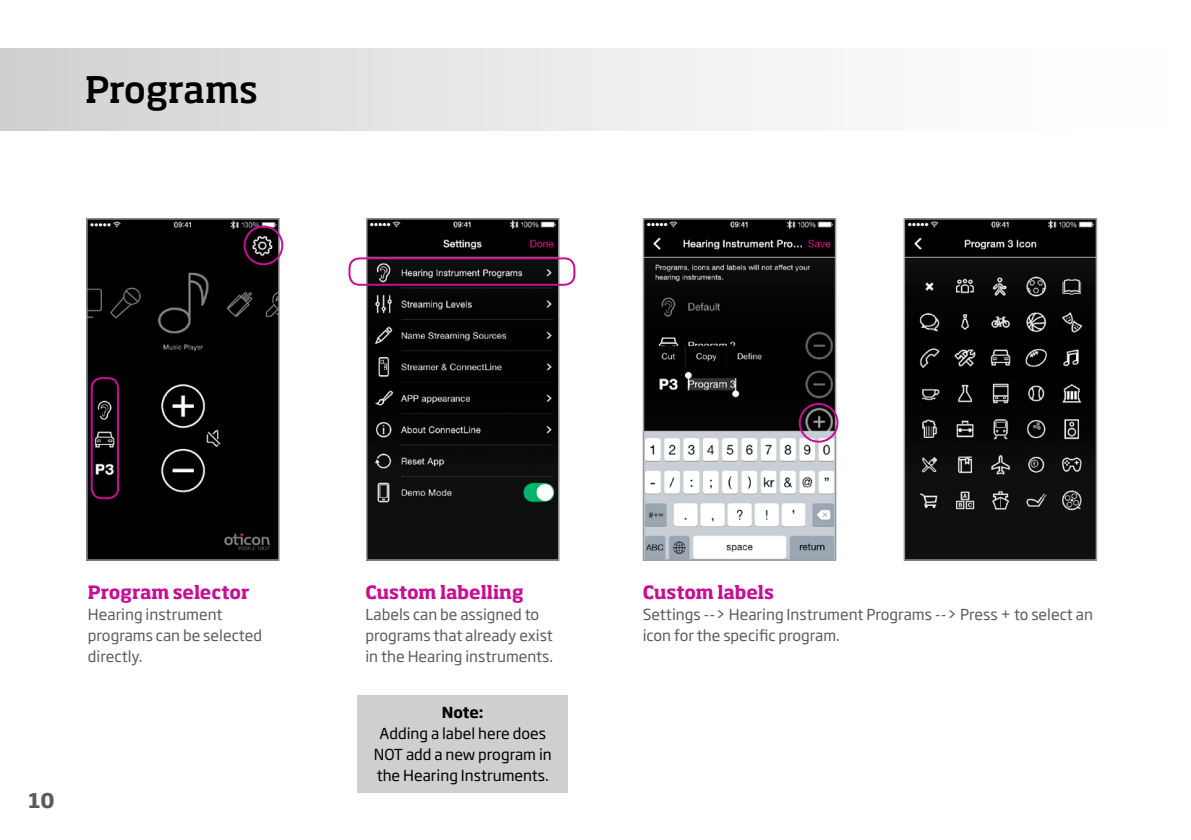
<style>
.page{position:relative;width:1191px;height:840px;background:#fff}
.page>*{position:absolute;margin:0;border:0;box-sizing:border-box;transform-origin:0 0}
.t1{font:500 36px "Soho Pro";color:#000}
.t2{font:700 20px "Soho Gothic Pro";color:#5b5b5a}
.t3{font:700 18px "Soho Pro";letter-spacing:-.005em;color:#c90e96}
.t4{font:15px/21px "Soho Gothic Pro";color:#5b5b5a}
.t5{font:15px/21px "Soho Gothic Pro";color:#000;text-align:center}
.t6{font:700 15px "Soho Gothic Pro";color:#000}
</style>
<div class="page">
<div style="left:0;top:48px;width:1191px;height:82px;background:linear-gradient(to right,#d2d3d3,#fff)"></div>
<svg style="left:643px;top:218px;width:193px;height:342px"></svg>
<svg style="left:86px;top:218px;width:194px;height:342px;background:#0a090a"></svg>
<svg style="left:798px;top:403px;width:40px;height:39px;background:#694e64"></svg>
<svg style="left:244px;top:225px;width:39px;height:40px;background:#4a2e43"></svg>
<svg style="left:366px;top:218px;width:193px;height:342px;background:#131313"></svg>
<svg style="left:348px;top:257px;width:227px;height:28px;background:#50384a"></svg>
<svg style="left:91px;top:377px;width:28px;height:122px;background:#33152a"></svg>
<svg style="left:903px;top:218px;width:194px;height:342px;background:#191919"></svg>
<div style="left:358px;top:694px;width:210px;height:98px;background:#cfcfcf"></div>
<h1 class="t1" style="left:85px;top:64px;width:175px">Programs</h1>
<p class="t3" style="left:88px;top:578px;width:163px">Program selector</p>
<p class="t4" style="left:88px;top:602px;width:176px">Hearing instrument programs can be selected directly.</p>
<h2 class="t2" style="left:28px;top:783px;width:28px">10</h2>
<p class="t3" style="left:365px;top:578px;width:160px">Custom labelling</p>
<p class="t4" style="left:365px;top:602px;width:189px">Labels can be assigned to programs that already exist in the Hearing instruments.</p>
<p class="t6" style="left:442px;top:700px;width:43px">Note:</p>
<p class="t5" style="left:374px;top:722px;width:179px">Adding a label here does<br>NOT add a new program in the Hearing Instruments.</p>
<p class="t3" style="left:643px;top:578px;width:133px">Custom labels</p>
<p class="t4" style="left:643px;top:602px;width:452px">Settings --&gt; Hearing Instrument Programs --&gt; Press + to select an icon for the specific program.</p>
</div>
